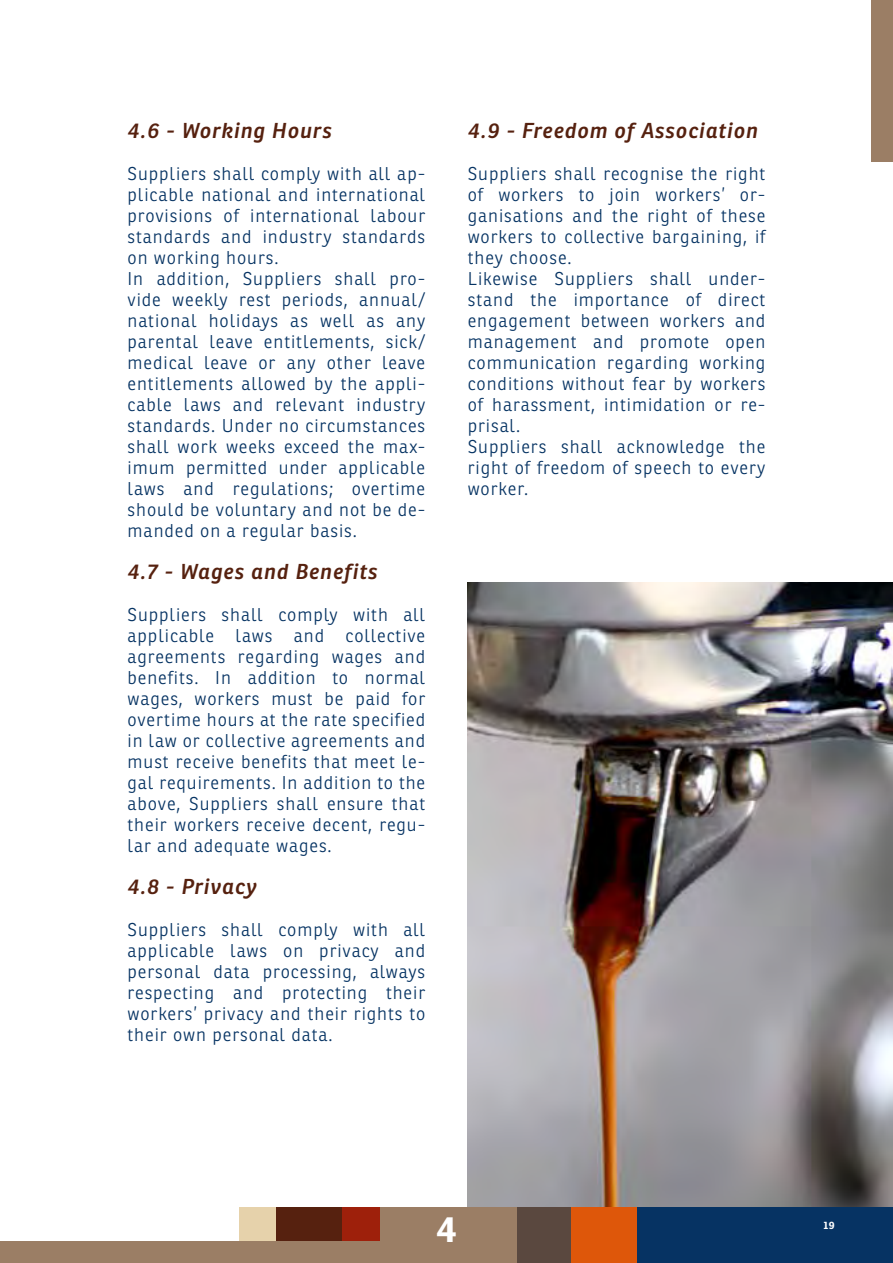
<style>
.page{position:relative;width:893px;height:1263px;background:#fff}
.page>*{position:absolute;margin:0;border:0;box-sizing:border-box;transform-origin:0 0}
.t1{font:700 36px "Ronnia";color:#fff}
.t2{font:italic 600 21px "Ronnia";letter-spacing:.05em;color:#56210f}
.t3{font:300 18px/21px "Ronnia";letter-spacing:.05em;color:#063363}
.t4{font:700 10.5px "Ronnia";color:#fff}
</style>
<div class="page">
<img style="left:468px;top:583px;width:425px;height:625px">
<div style="left:239px;top:1208px;width:38px;height:55px;background:#e6d2ab"></div>
<div style="left:516px;top:1208px;width:55px;height:55px;background:#5a483f"></div>
<div style="left:571px;top:1208px;width:66px;height:55px;background:#de570a"></div>
<div style="left:637px;top:1208px;width:256px;height:55px;background:#063363"></div>
<div style="left:342px;top:1208px;width:38px;height:55px;background:#9e200b"></div>
<div style="left:380px;top:1208px;width:136px;height:55px;background:#9b7e65"></div>
<div style="left:277px;top:1208px;width:65px;height:55px;background:#56210f"></div>
<div style="left:0;top:1242px;width:383px;height:21px;background:#9b7e65"></div>
<div style="left:872px;top:0;width:21px;height:162px;background:#9b7e65"></div>
<p class="t2" style="left:128px;top:117px;width:206px">4.6 - Working Hours</p>
<p class="t3" style="left:128px;top:163px;width:299px">Suppliers shall comply with all ap&shy;plicable national and international provisions of international labour standards and industry standards on working hours.<br>In addition, Suppliers shall pro&shy;vide weekly rest periods, annual/ national holidays as well as any parental leave entitlements, sick/ medical leave or any other leave entitlements allowed by the appli&shy;cable laws and relevant industry standards. Under no circumstances shall work weeks exceed the max&shy;imum permitted under applicable laws and regulations; overtime should be voluntary and not be de&shy;manded on a regular basis.</p>
<p class="t2" style="left:128px;top:558px;width:251px">4.7 - Wages and Benefits</p>
<p class="t3" style="left:128px;top:604px;width:299px;text-align:justify">Suppliers shall comply with all applicable laws and collective agreements regarding wages and benefits. In addition to normal wages, workers must be paid for overtime hours at the rate specified in law or collective agreements and must receive benefits that meet le&shy;gal requirements. In addition to the above, Suppliers shall ensure that their workers receive decent, regu&shy;lar and adequate wages.</p>
<p class="t2" style="left:128px;top:873px;width:131px">4.8 - Privacy</p>
<p class="t3" style="left:128px;top:919px;width:299px;text-align:justify">Suppliers shall comply with all applicable laws on privacy and personal data processing, always respecting and protecting their workers’ privacy and their rights to their own personal data.</p>
<p class="t2" style="left:468px;top:117px;width:292px">4.9 - Freedom of Association</p>
<p class="t3" style="left:468px;top:163px;width:299px">Suppliers shall recognise the right of workers to join workers’ or&shy;ganisations and the right of these workers to collective bargaining, if they choose.<br>Likewise Suppliers shall under&shy;stand the importance of direct engagement between workers and management and promote open communication regarding working conditions without fear by workers of harassment, intimidation or re&shy;prisal.<br>Suppliers shall acknowledge the right of freedom of speech to every worker.</p>
<h1 class="t1" style="left:436px;top:1206px;width:22px">4</h1>
<p class="t4" style="left:823px;top:1218px;width:13px">19</p>
</div>
